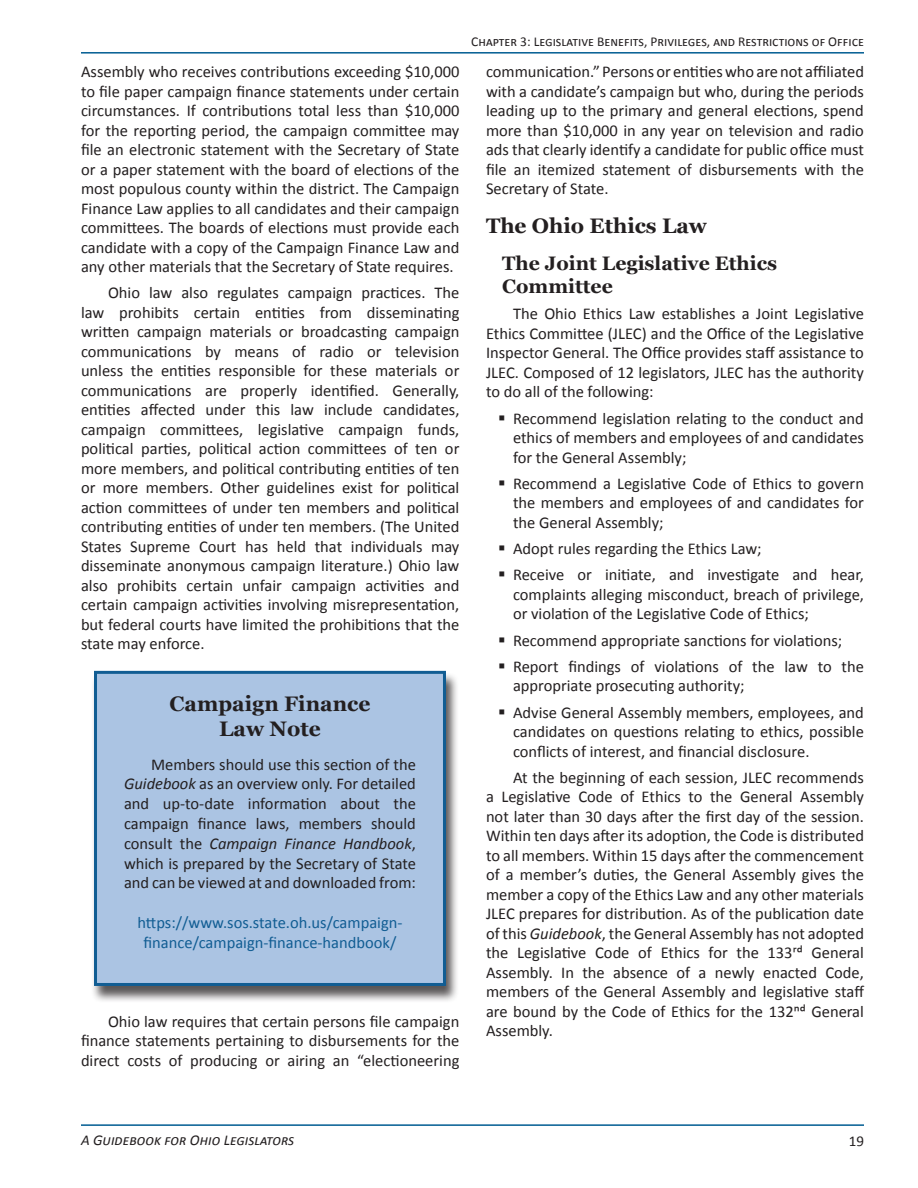
<style>
.page{position:relative;width:918px;height:1188px;background:#fff}
.page>*{position:absolute;margin:0;border:0;box-sizing:border-box;transform-origin:0 0}
.Box_Title{font:700 21px/25.2px "Georgia";color:#231f20;text-align:center}
.Heading_1{font:700 21px "Georgia";color:#231f20}
.Heading_2{font:700 19.5px/23.4px "Georgia";color:#231f20}
.Body_Text{font:16.5px/19.5px "Calibri";color:#231f20;text-align:justify}
.Body_Text-2{font:16.5px/19.8px "Calibri";color:#115d93;text-align:center}
.t1{font:italic 15px "Calibri";color:#231f20}
.t2{font:15px "Calibri";color:#231f20}
.t3{font:13.5px "Calibri";color:#231f20}
.s1{font-style:italic}
</style>
<div class="page">
<hr style="left:81px;top:1124px;width:783px;height:2px;background:#015c92">
<hr style="left:81px;top:52px;width:783px;height:2px;background:#015c92">
<div style="left:91px;top:672px;width:368px;height:331px;background:#231f20;opacity:.75"></div>
<div style="left:96px;top:672px;width:348px;height:312px;background:#abc4e3"></div>
<div style="left:94px;top:671px;width:352px;height:315px;border:3px solid #115d93"></div>
<p class="Body_Text" style="left:81px;top:62px;width:380px">Assembly who receives contributions exceeding $10,000 to file paper campaign finance statements under certain circumstances. If contributions total less than $10,000 for the reporting period, the campaign committee may file an electronic statement with the Secretary of State or a paper statement with the board of elections of the most populous county within the district. The Campaign Finance Law applies to all candidates and their campaign committees. The boards of elections must provide each candidate with a copy of the Campaign Finance Law and any other materials that the Secretary of State requires.</p>
<p class="Body_Text" style="left:81px;top:283px;width:380px;text-indent:27px">Ohio law also regulates campaign practices. The law prohibits certain entities from disseminating written campaign materials or broadcasting campaign communications by means of radio or television unless the entities responsible for these materials or communications are properly identified. Generally, entities affected under this law include candidates, campaign committees, legislative campaign funds, political parties, political action committees of ten or more members, and political contributing entities of ten or more members. Other guidelines exist for political action committees of under ten members and political contributing entities of under ten members. (The United States Supreme Court has held that individuals may disseminate anonymous campaign literature.) Ohio law also prohibits certain unfair campaign activities and certain campaign activities involving misrepresentation, but federal courts have limited the prohibitions that the state may enforce.</p>
<p class="Box_Title" style="left:170px;top:691px;width:202px">Campaign Finance<br>Law Note</p>
<p class="Body_Text" style="left:124px;top:754px;width:293px;text-indent:27px">Members should use this section of the <span class="s1">Guidebook</span> as an overview only. For detailed and up-to-date information about the campaign finance laws, members should consult the <span class="s1">Campaign Finance Handbook</span>, which is prepared by the Secretary of State and can be viewed at and downloaded from:</p>
<p class="Body_Text-2" style="left:137px;top:913px;width:267px">https://www.sos.state.oh.us/campaign&shy;finance/campaign-finance-handbook/</p>
<p class="Body_Text" style="left:81px;top:1012px;width:380px;text-indent:27px">Ohio law requires that certain persons file campaign finance statements pertaining to disbursements for the direct costs of producing or airing an “electioneering</p>
<p class="t3" style="left:471px;top:33px;width:394px">Chapter 3: Legislative Benefits, Privileges, and Restrictions of Office</p>
<p class="Body_Text" style="left:486px;top:62px;width:380px">communication.” Persons or entities who are not affiliated with a candidate’s campaign but who, during the periods leading up to the primary and general elections, spend more than $10,000 in any year on television and radio ads that clearly identify a candidate for public office must file an itemized statement of disbursements with the Secretary of State.</p>
<p class="Heading_1" style="left:486px;top:212px;width:223px">The Ohio Ethics Law</p>
<p class="Heading_2" style="left:502px;top:251px;width:276px">The Joint Legislative Ethics<br>Committee</p>
<p class="Body_Text" style="left:486px;top:304px;width:380px;text-indent:27px">The Ohio Ethics Law establishes a Joint Legislative Ethics Committee (JLEC) and the Office of the Legislative Inspector General. The Office provides staff assistance to JLEC. Composed of 12 legislators, JLEC has the authority to do all of the following:</p>
<p class="Body_Text" style="left:513px;top:409px;width:353px">Recommend legislation relating to the conduct and ethics of members and employees of and candidates for the General Assembly;</p>
<p class="Body_Text" style="left:513px;top:474px;width:353px">Recommend a Legislative Code of Ethics to govern the members and employees of and candidates for the General Assembly;</p>
<p class="Body_Text" style="left:513px;top:539px;width:250px">Adopt rules regarding the Ethics Law;</p>
<p class="Body_Text" style="left:513px;top:565px;width:353px">Receive or initiate, and investigate and hear, complaints alleging misconduct, breach of privilege, or violation of the Legislative Code of Ethics;</p>
<p class="Body_Text" style="left:513px;top:631px;width:331px">Recommend appropriate sanctions for violations;</p>
<p class="Body_Text" style="left:513px;top:657px;width:353px">Report findings of violations of the law to the appropriate prosecuting authority;</p>
<p class="Body_Text" style="left:513px;top:703px;width:352px">Advise General Assembly members, employees, and candidates on questions relating to ethics, possible conflicts of interest, and financial disclosure.</p>
<p class="Body_Text" style="left:486px;top:768px;width:380px;text-indent:27px">At the beginning of each session, JLEC recommends a Legislative Code of Ethics to the General Assembly not later than 30 days after the first day of the session.<br>Within ten days after its adoption, the Code is distributed to all members. Within 15 days after the commencement of a member’s duties, the General Assembly gives the member a copy of the Ethics Law and any other materials JLEC prepares for distribution. As of the publication date of this <span class="s1">Guidebook</span>, the General Assembly has not adopted the Legislative Code of Ethics for the 133rd General Assembly. In the absence of a newly enacted Code, members of the General Assembly and legislative staff are bound by the Code of Ethics for the 132nd General Assembly.</p>
<p class="t1" style="left:81px;top:1130px;width:215px">A Guidebook for Ohio Legislators</p>
<p class="t2" style="left:849px;top:1131px;width:17px">19</p>
</div>
